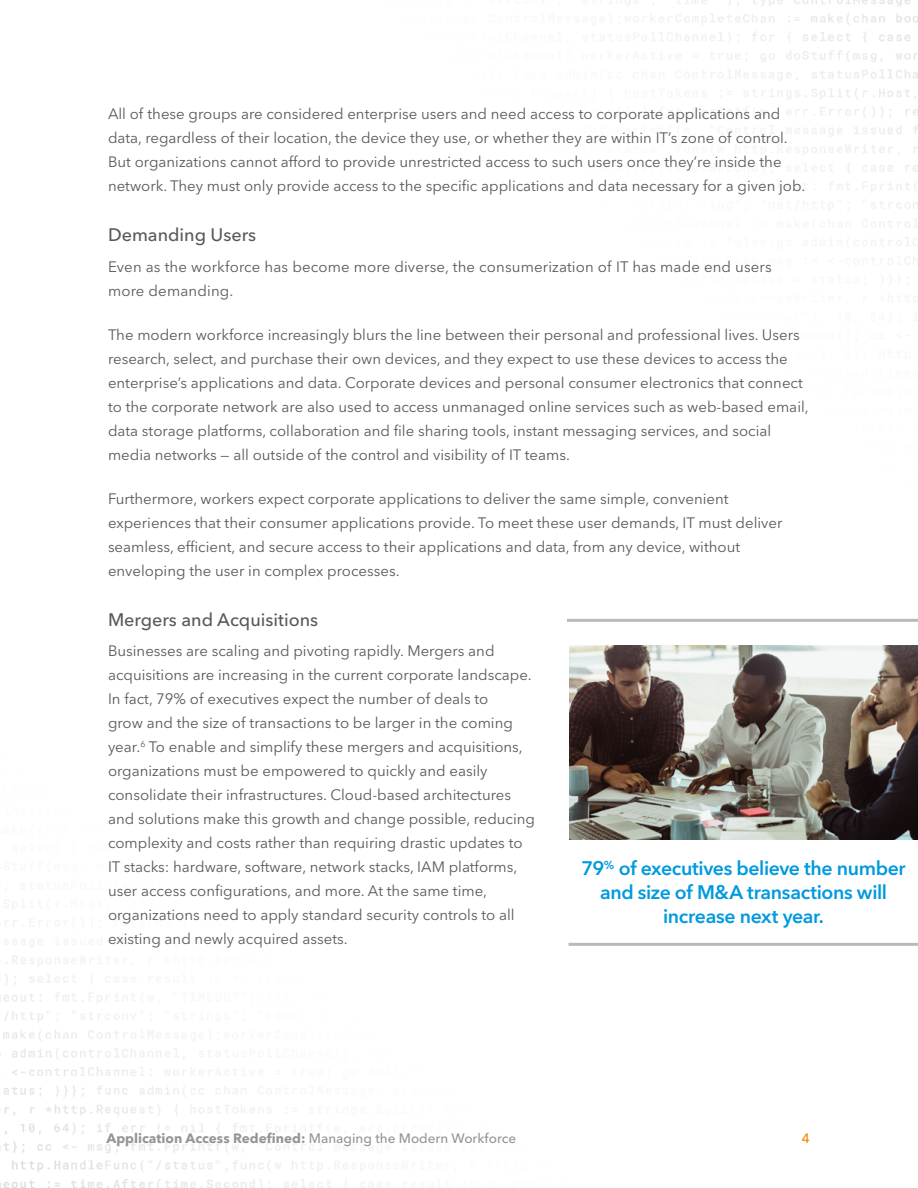
<style>
.page{position:relative;width:918px;height:1188px;background:#fff}
.page>*{position:absolute;margin:0;border:0;box-sizing:border-box;transform-origin:0 0}
.t1{font:600 19.5px/24px "Avenir Next LT Pro";letter-spacing:-.02em;color:#009ade;text-align:center}
.t2{font:500 18px "Avenir Next LT Pro";color:#58595b}
.t3{font:15px/24px "Avenir Next LT Pro";color:#58595b}
.t4{font:700 13.5px "Avenir Next LT Pro";color:#939598}
.t5{font:500 13.5px "Avenir Next LT Pro";color:#ef8a00}
.s1{font-weight:500}
</style>
<div class="page">
<img style="left:0;top:645px;width:918px;height:543px">
<img style="left:567px;top:0;width:351px;height:619px">
<img style="left:570px;top:645px;width:348px;height:195px">
<hr style="left:567px;top:619px;width:351px;height:3px;background:#b8babc">
<hr style="left:568px;top:943px;width:350px;height:3px;background:#b8babc">
<p class="t3" style="left:108px;top:102px;width:699px">All of these groups are considered enterprise users and need access to corporate applications and data, regardless of their location, the device they use, or whether they are within IT’s zone of control.<br>But organizations cannot afford to provide unrestricted access to such users once they’re inside the network. They must only provide access to the specific applications and data necessary for a given job.</p>
<p class="t2" style="left:108px;top:224px;width:150px">Demanding Users</p>
<p class="t3" style="left:108px;top:254px;width:665px">Even as the workforce has become more diverse, the consumerization of IT has made end users more demanding.</p>
<p class="t3" style="left:108px;top:323px;width:702px">The modern workforce increasingly blurs the line between their personal and professional lives. Users research, select, and purchase their own devices, and they expect to use these devices to access the enterprise’s applications and data. Corporate devices and personal consumer electronics that connect to the corporate network are also used to access unmanaged online services such as web-based email, data storage platforms, collaboration and file sharing tools, instant messaging services, and social media networks — all outside of the control and visibility of IT teams.</p>
<p class="t3" style="left:108px;top:487px;width:676px">Furthermore, workers expect corporate applications to deliver the same simple, convenient experiences that their consumer applications provide. To meet these user demands, IT must deliver seamless, efficient, and secure access to their applications and data, from any device, without enveloping the user in complex processes.</p>
<p class="t2" style="left:108px;top:608px;width:212px">Mergers and Acquisitions</p>
<p class="t3" style="left:108px;top:639px;width:429px">Businesses are scaling and pivoting rapidly. Mergers and acquisitions are increasing in the current corporate landscape.<br>In fact, 79% of executives expect the number of deals to<br>grow and the size of transactions to be larger in the coming year.<sup>6</sup> To enable and simplify these mergers and acquisitions, organizations must be empowered to quickly and easily consolidate their infrastructures. Cloud-based architectures and solutions make this growth and change possible, reducing complexity and costs rather than requiring drastic updates to IT stacks: hardware, software, network stacks, IAM platforms, user access configurations, and more. At the same time, organizations need to apply standard security controls to all existing and newly acquired assets.</p>
<h1 class="t1" style="left:581px;top:856px;width:326px">79<sup>%</sup> of executives believe the number and size of M&amp;A transactions will increase next year.</h1>
<p class="t4" style="left:107px;top:1130px;width:411px">Application Access Redefined: <span class="s1">Managing the Modern Workforce</span></p>
<p class="t5" style="left:802px;top:1131px;width:10px">4</p>
</div>
